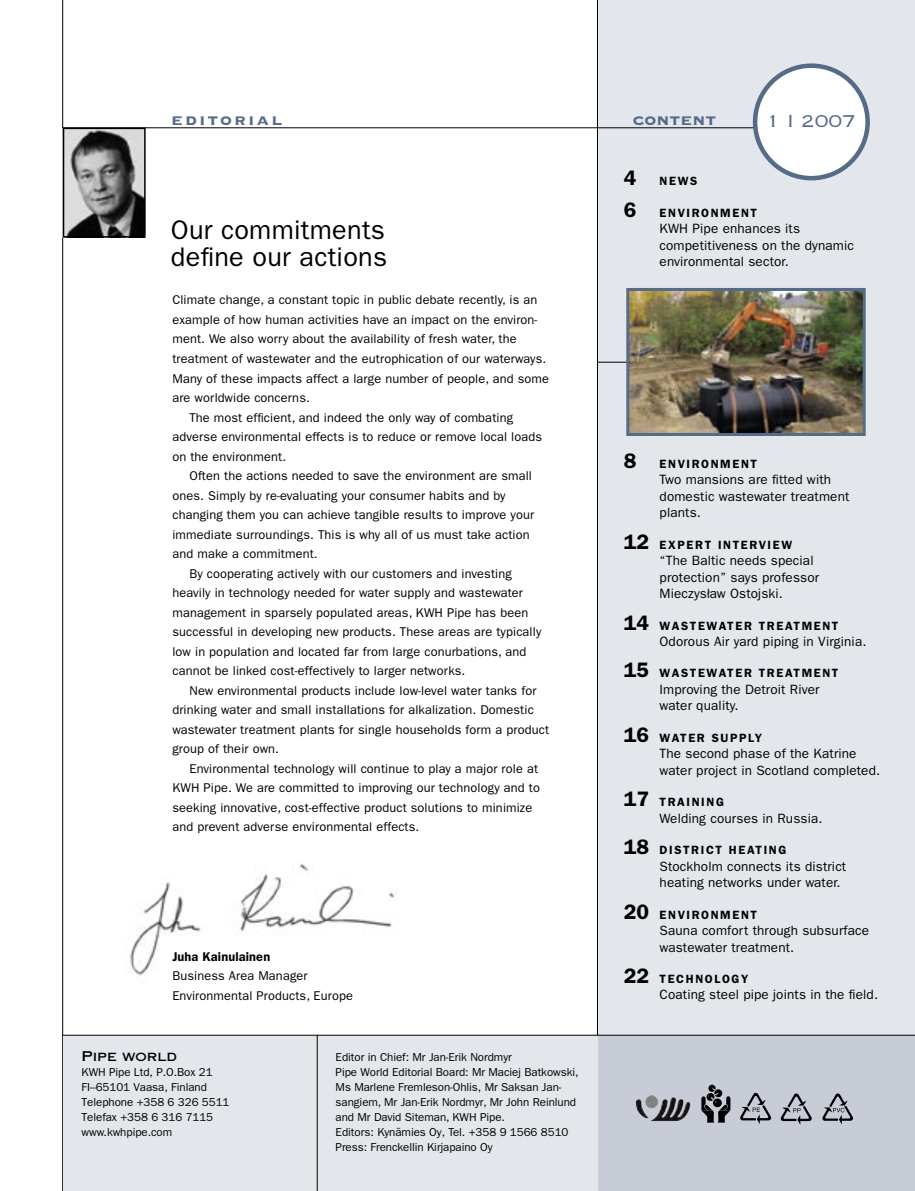
<style>
.page{position:relative;width:915px;height:1191px;background:#fff}
.page>*{position:absolute;margin:0;border:0;box-sizing:border-box;transform-origin:0 0}
.t1{font:27px/27px "Franklin Gothic";letter-spacing:.01em;color:#000}
.t2{font:22.5px "Copperplate Gothic Std 32 BC";color:#566b87}
.t3{font:19.5px "Copperplate Thirty Three BC";letter-spacing:.1em;color:#566b87}
.t4{font:19.5px "Copperplate Thirty Three BC";color:#566b87}
.t5{font:13.5px/16.5px "Franklin Gothic";letter-spacing:.01em;color:#000}
.t6{font:13.5px "Copperplate Gothic Std 31 AB";color:#000}
.t7{font:12.75px/19.5px "Franklin Gothic";letter-spacing:.01em;color:#000}
.t8{font:600 12.75px "Franklin Gothic";letter-spacing:.01em;color:#000}
.t9{font:600 12px "Franklin Gothic";letter-spacing:.135em;color:#000}
.t10{font:11.55px/15px "Franklin Gothic";letter-spacing:-.005em;color:#000}
.s1{font-size:21px}
</style>
<div class="page">
<div style="left:597px;top:0;width:317px;height:1121px;background:#e3e7eb"></div>
<div style="left:554px;top:1035px;width:360px;height:156px;background:#c7ccd6"></div>
<hr style="left:597px;top:0;width:1px;height:1191px;background:#000">
<hr style="left:62px;top:0;width:1px;height:1191px;background:#000">
<div style="left:754px;top:66px;width:113px;height:112px;background:#fff;border-radius:50%"></div>
<div style="left:752px;top:63px;width:117px;height:117px;border:4px solid #566b87;border-radius:50%"></div>
<img style="left:630px;top:292px;width:231px;height:140px">
<div style="left:63px;top:1035px;width:534px;height:156px;background:#e3e7eb"></div>
<img style="left:66px;top:131px;width:77px;height:104px">
<hr style="left:597px;top:362px;width:32px;height:1px;background:#000">
<hr style="left:317px;top:1035px;width:1px;height:156px;background:#000">
<hr style="left:63px;top:127px;width:690px;height:1px;background:#000">
<svg style="left:822px;top:1093px;width:31px;height:31px"></svg>
<svg style="left:780px;top:1093px;width:31px;height:31px"></svg>
<svg style="left:740px;top:1092px;width:31px;height:32px"></svg>
<svg style="left:701px;top:1084px;width:29px;height:38px"></svg>
<img style="left:644px;top:1095px;width:33px;height:22px">
<div style="left:63px;top:128px;width:83px;height:110px;border:2px solid #000"></div>
<img style="left:130px;top:863px;width:267px;height:113px">
<hr style="left:63px;top:1035px;width:851px;height:1px;background:#000">
<div style="left:626px;top:288px;width:239px;height:148px;border:3px solid #566b87"></div>
<h3 class="t3" style="left:171px;top:110px;width:112px">editorial</h3>
<h3 class="t4" style="left:632px;top:110px;width:85px">content</h3>
<h2 class="t2" style="left:765px;top:109px;width:91px">1 I 2007</h2>
<h1 class="t1" style="left:171px;top:217px;width:218px">Our commitments define our actions</h1>
<p class="t7" style="left:172px;top:290px;width:366px">Climate change, a constant topic in public debate recently, is an</p>
<p class="t7" style="left:172px;top:310px;width:366px">example of how human activities have an impact on the environ-</p>
<p class="t7" style="left:172px;top:329px;width:345px">ment. We also worry about the availability of fresh water, the</p>
<p class="t7" style="left:172px;top:349px;width:375px">treatment of wastewater and the eutrophication of our waterways.</p>
<p class="t7" style="left:172px;top:368px;width:378px">Many of these impacts affect a large number of people, and some</p>
<p class="t7" style="left:172px;top:388px;width:139px">are worldwide concerns.</p>
<p class="t7" style="left:189px;top:407px;width:325px">The most efficient, and indeed the only way of combating</p>
<p class="t7" style="left:172px;top:427px;width:371px">adverse environmental effects is to reduce or remove local loads</p>
<p class="t7" style="left:172px;top:446px;width:115px">on the environment.</p>
<p class="t7" style="left:189px;top:466px;width:344px">Often the actions needed to save the environment are small</p>
<p class="t7" style="left:172px;top:485px;width:334px">ones. Simply by re-evaluating your consumer habits and by</p>
<p class="t7" style="left:172px;top:505px;width:363px">changing them you can achieve tangible results to improve your</p>
<p class="t7" style="left:172px;top:524px;width:359px">immediate surroundings. This is why all of us must take action</p>
<p class="t7" style="left:172px;top:544px;width:147px">and make a commitment.</p>
<p class="t7" style="left:189px;top:563px;width:324px">By cooperating actively with our customers and investing</p>
<p class="t7" style="left:172px;top:583px;width:352px">heavily in technology needed for water supply and wastewater</p>
<p class="t7" style="left:172px;top:602px;width:357px">management in sparsely populated areas, KWH Pipe has been</p>
<p class="t7" style="left:172px;top:622px;width:370px">successful in developing new products. These areas are typically</p>
<p class="t7" style="left:172px;top:641px;width:355px">low in population and located far from large conurbations, and</p>
<p class="t7" style="left:172px;top:661px;width:294px">cannot be linked cost-effectively to larger networks.</p>
<p class="t7" style="left:189px;top:680px;width:348px">New environmental products include low-level water tanks for</p>
<p class="t7" style="left:172px;top:700px;width:363px">drinking water and small installations for alkalization. Domestic</p>
<p class="t7" style="left:172px;top:719px;width:378px">wastewater treatment plants for single households form a product</p>
<p class="t7" style="left:172px;top:739px;width:108px">group of their own.</p>
<p class="t7" style="left:189px;top:758px;width:350px">Environmental technology will continue to play a major role at</p>
<p class="t7" style="left:172px;top:778px;width:369px">KWH Pipe. We are committed to improving our technology and to</p>
<p class="t7" style="left:172px;top:797px;width:361px">seeking innovative, cost-effective product solutions to minimize</p>
<p class="t7" style="left:172px;top:817px;width:248px">and prevent adverse environmental effects.</p>
<p class="t8" style="left:172px;top:948px;width:99px">Juha Kainulainen</p>
<p class="t7" style="left:172px;top:966px;width:182px">Business Area Manager<br>Environmental Products, Europe</p>
<p class="t6" style="left:81px;top:1048px;width:97px">Pipe world</p>
<p class="t10" style="left:81px;top:1065px;width:149px">KWH Pipe Ltd, P.O.Box 21<br>FI–65101 Vaasa, Finland<br>Telephone +358 6 326 5511<br>Telefax +358 6 316 7115 www.kwhpipe.com</p>
<p class="t10" style="left:335px;top:1049px;width:244px">Editor in Chief: Mr Jan-Erik Nordmyr<br>Pipe World Editorial Board: Mr Maciej Batkowski, Ms Marlene Fremleson-Ohlis, Mr Saksan Jan&shy;sangiem, Mr Jan-Erik Nordmyr, Mr John Reinlund and Mr David Siteman, KWH Pipe.<br>Editors: Kynämies Oy, Tel. +358 9 1566 8510<br>Press: Frenckellin Kirjapaino Oy</p>
<p class="t9" style="left:623px;top:174px;width:75px"><span class="s1">4</span> NEWS</p>
<p class="t9" style="left:623px;top:206px;width:135px"><span class="s1">6</span> ENVIRONMENT</p>
<p class="t5" style="left:659px;top:221px;width:196px">KWH Pipe enhances its competitiveness on the dynamic environmental sector.</p>
<p class="t9" style="left:623px;top:456px;width:135px"><span class="s1">8</span> ENVIRONMENT</p>
<p class="t5" style="left:659px;top:471px;width:191px">Two mansions are fitted with domestic wastewater treatment plants.</p>
<p class="t9" style="left:623px;top:537px;width:170px"><span class="s1">12</span> EXPERT INTERVIEW</p>
<p class="t5" style="left:659px;top:552px;width:161px">“The Baltic needs special protection” says professor<br>Mieczysław Ostojski.</p>
<p class="t9" style="left:623px;top:618px;width:216px"><span class="s1">14</span> WASTEWATER TREATMENT</p>
<p class="t5" style="left:659px;top:633px;width:208px">Odorous Air yard piping in Virginia.</p>
<p class="t9" style="left:623px;top:666px;width:216px"><span class="s1">15</span> WASTEWATER TREATMENT</p>
<p class="t5" style="left:659px;top:681px;width:161px">Improving the Detroit River water quality.</p>
<p class="t9" style="left:623px;top:730px;width:140px"><span class="s1">16</span> WATER SUPPLY</p>
<p class="t5" style="left:659px;top:745px;width:222px">The second phase of the Katrine water project in Scotland completed.</p>
<p class="t9" style="left:623px;top:795px;width:102px"><span class="s1">17</span> TRAINING</p>
<p class="t5" style="left:659px;top:810px;width:164px">Welding courses in Russia.</p>
<p class="t9" style="left:623px;top:843px;width:164px"><span class="s1">18</span> DISTRICT HEATING</p>
<p class="t5" style="left:659px;top:858px;width:188px">Stockholm connects its district heating networks under water.</p>
<p class="t9" style="left:623px;top:907px;width:135px"><span class="s1">20</span> ENVIRONMENT</p>
<p class="t5" style="left:659px;top:922px;width:211px">Sauna comfort through subsurface wastewater treatment.</p>
<p class="t9" style="left:623px;top:971px;width:126px"><span class="s1">22</span> TECHNOLOGY</p>
<p class="t5" style="left:659px;top:986px;width:220px">Coating steel pipe joints in the field.</p>
</div>
